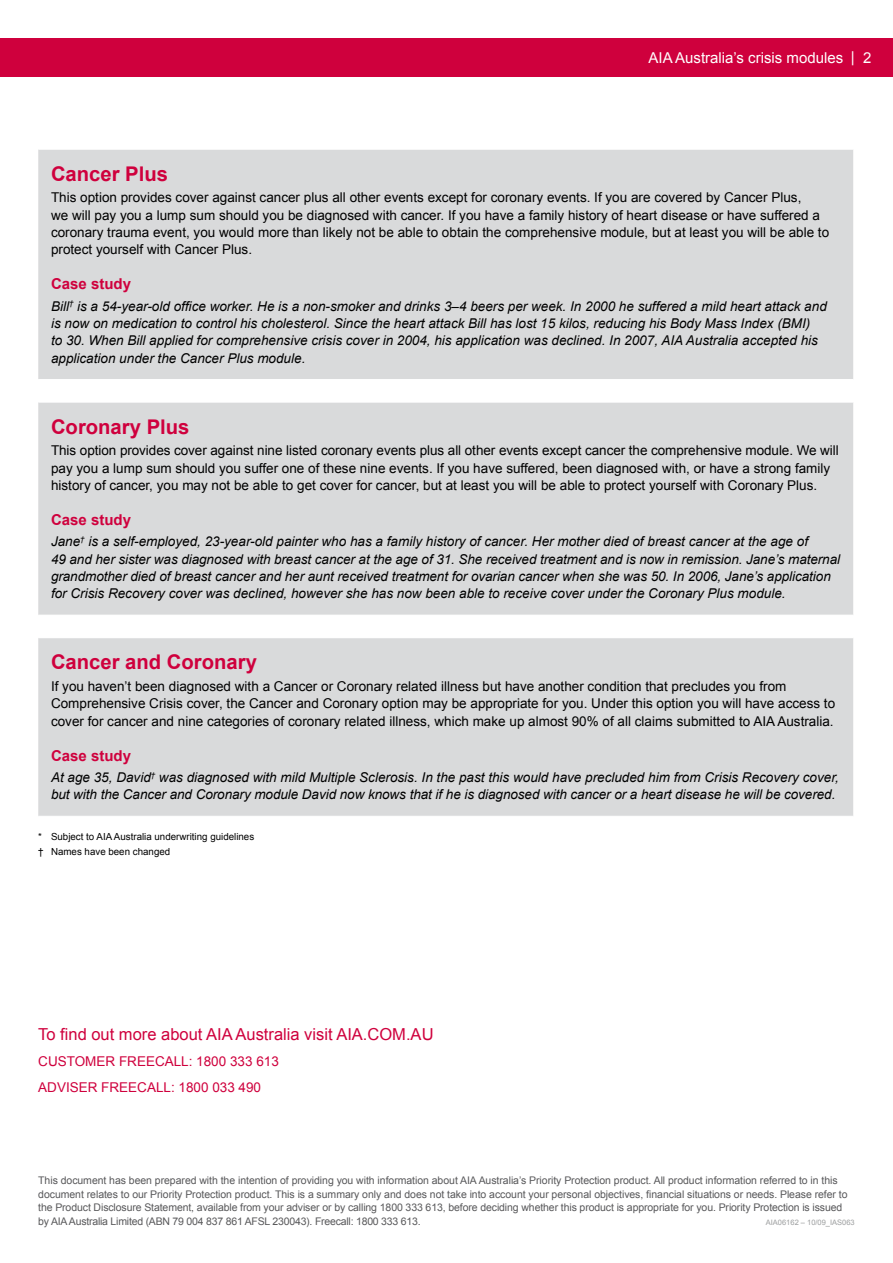
<style>
.page{position:relative;width:893px;height:1263px;background:#fff}
.page>*{position:absolute;margin:0;border:0;box-sizing:border-box;transform-origin:0 0}
.t1{font:700 20.25px "Arial";color:#cf003d}
.t2{font:16.5px "Arial";color:#cf003d}
.t3{font:15px "Arial";color:#fff}
.t4{font:700 15px "Arial";color:#cf003d}
.t5{font:italic 13.5px/17.2px "Arial";color:#000}
.t6{font:13.5px/17.2px "Arial";color:#000}
.t7{font:13.5px/25.8px "Arial";color:#cf003d}
.t8{font:10.5px/13.5px "Arial";letter-spacing:-.005em;color:#58585a}
.t9{font:9.75px/14.9px "Arial";color:#000}
.t10{font:7.5px "Arial";color:#9c9e9f}
</style>
<div class="page">
<div style="left:0;top:38px;width:893px;height:39px;background:#cf003d"></div>
<div style="left:38px;top:150px;width:815px;height:666px;background:#d9dadb"></div>
<svg style="left:38px;top:380px;width:815px;height:257px;fill:#d9dadb"></svg>
<hr style="left:38px;top:379px;width:815px;height:1px;background:#fff">
<hr style="left:38px;top:402px;width:815px;height:1px;background:#fff">
<hr style="left:38px;top:615px;width:815px;height:1px;background:#fff">
<hr style="left:38px;top:637px;width:815px;height:1px;background:#fff">
<p class="t3" style="left:648px;top:48px;width:225px">AIA Australia’s crisis modules | 2</p>
<h1 class="t1" style="left:51px;top:160px;width:119px">Cancer Plus</h1>
<p class="t6" style="left:51px;top:189px;width:780px">This option provides cover against cancer plus all other events except for coronary events. If you are covered by Cancer Plus,<br>we will pay you a lump sum should you be diagnosed with cancer. If you have a family history of heart disease or have suffered a coronary trauma event, you would more than likely not be able to obtain the comprehensive module, but at least you will be able to protect yourself with Cancer Plus.</p>
<p class="t4" style="left:51px;top:274px;width:82px">Case study</p>
<p class="t5" style="left:51px;top:298px;width:777px">Bill<sup>†</sup> is a 54-year-old office worker. He is a non-smoker and drinks 3–4 beers per week. In 2000 he suffered a mild heart attack and is now on medication to control his cholesterol. Since the heart attack Bill has lost 15 kilos, reducing his Body Mass Index (BMI)<br>to 30. When Bill applied for comprehensive crisis cover in 2004, his application was declined. In 2007, AIA Australia accepted his application under the Cancer Plus module.</p>
<h1 class="t1" style="left:51px;top:413px;width:140px">Coronary Plus</h1>
<p class="t6" style="left:51px;top:442px;width:789px">This option provides cover against nine listed coronary events plus all other events except cancer the comprehensive module. We will pay you a lump sum should you suffer one of these nine events. If you have suffered, been diagnosed with, or have a strong family history of cancer, you may not be able to get cover for cancer, but at least you will be able to protect yourself with Coronary Plus.</p>
<p class="t4" style="left:51px;top:510px;width:82px">Case study</p>
<p class="t5" style="left:51px;top:533px;width:791px">Jane<sup>†</sup> is a self-employed, 23-year-old painter who has a family history of cancer. Her mother died of breast cancer at the age of<br>49 and her sister was diagnosed with breast cancer at the age of 31. She received treatment and is now in remission. Jane’s maternal grandmother died of breast cancer and her aunt received treatment for ovarian cancer when she was 50. In 2006, Jane’s application for Crisis Recovery cover was declined, however she has now been able to receive cover under the Coronary Plus module.</p>
<h1 class="t1" style="left:51px;top:649px;width:207px">Cancer and Coronary</h1>
<p class="t6" style="left:51px;top:678px;width:786px">If you haven’t been diagnosed with a Cancer or Coronary related illness but have another condition that precludes you from<br>Comprehensive Crisis cover, the Cancer and Coronary option may be appropriate for you. Under this option you will have access to cover for cancer and nine categories of coronary related illness, which make up almost 90% of all claims submitted to AIA Australia.</p>
<p class="t4" style="left:51px;top:745px;width:82px">Case study</p>
<p class="t5" style="left:51px;top:769px;width:789px">At age 35, David<sup>†</sup> was diagnosed with mild Multiple Sclerosis. In the past this would have precluded him from Crisis Recovery cover, but with the Cancer and Coronary module David now knows that if he is diagnosed with cancer or a heart disease he will be covered.</p>
<p class="t9" style="left:38px;top:829px;width:217px">* Subject to AIA Australia underwriting guidelines † Names have been changed</p>
<p class="t2" style="left:38px;top:1024px;width:343px">To find out more about AIA Australia visit aia.com</p>
<p class="t2" style="left:406px;top:1024px;width:17px">.au</p>
<p class="t7" style="left:38px;top:1049px;width:242px">CUSTOMER FREECALL: 1800 333 613<br>ADVISER FREECALL: 1800 033 490</p>
<p class="t8" style="left:38px;top:1174px;width:811px">This document has been prepared with the intention of providing you with information about AIA Australia’s Priority Protection product. All product information referred to in this document relates to our Priority Protection product. This is a summary only and does not take into account your personal objectives, financial situations or needs. Please refer to the Product Disclosure Statement, available from your adviser or by calling 1800 333 613, before deciding whether this product is appropriate for you. Priority Protection is issued by AIA Australia Limited (ABN 79 004 837 861 AFSL 230043). Freecall: 1800 333 613.</p>
<p class="t10" style="left:766px;top:1217px;width:90px">AIA06162 – 10/09_IAS063</p>
</div>
